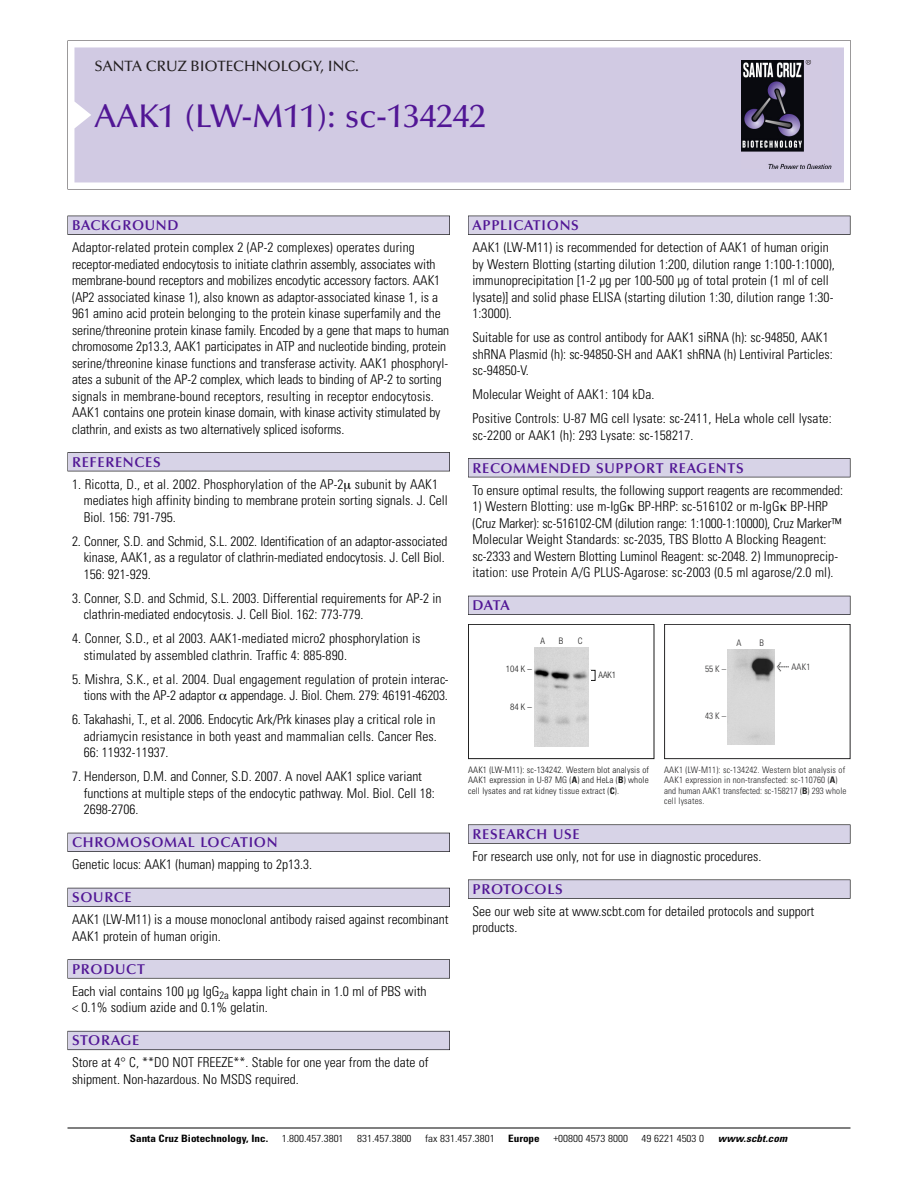
<style>
.page{position:relative;width:918px;height:1188px;background:#fff}
.page>*{position:absolute;margin:0;border:0;box-sizing:border-box;transform-origin:0 0}
.t1{font:500 33px "Optima";color:#511695}
.t2{font:500 15px "Optima";color:#231f20}
.t3{font:600 14.25px "Optima";letter-spacing:.05em;color:#511695}
.t4{font:300 condensed 13.5px/16.5px "Univers";color:#000}
.t5{font:300 condensed 10.2px "Univers";color:#000;scale:1.1 1}
.t6{font:700 condensed 10.2px "Univers";color:#000;scale:1.1 1}
.t7{font:italic 700 condensed 10.2px "Univers";letter-spacing:.005em;color:#000;scale:1.1 1}
.t8{font:9px/10.5px "Univers Condensed Light+VQRAJW";letter-spacing:.015em;color:#272627}
.t9{font:9px/10.5px "Univers Condensed Light+EGZIRI";letter-spacing:.015em;color:#191919;text-align:justify}
.t10{font:9px "Helvetica Neue Light Cond+EKNBMA";color:#191919}
.s1{font-family:"Meta Plus Book Roman+ZENAOG";font-size:10.5px}
.s2{font-family:"Univers Condensed Bold+CTVEPO"}
.s3{font-family:"Univers Condensed Bold+UIXAXF"}
</style>
<div class="page">
<svg style="left:68px;top:40px;width:783px;height:149px"></svg>
<div style="left:74px;top:47px;width:770px;height:135px;background:#d1cae3"></div>
<img style="left:741px;top:60px;width:90px;height:108px">
<div style="left:68px;top:216px;width:382px;height:19px;background:#525155"></div>
<div style="left:68px;top:216px;width:381px;height:18px;background:#d7d3e7"></div>
<div style="left:68px;top:452px;width:382px;height:19px;background:#525155"></div>
<div style="left:68px;top:453px;width:381px;height:18px;background:#d7d3e7"></div>
<div style="left:68px;top:833px;width:382px;height:19px;background:#525158"></div>
<div style="left:68px;top:833px;width:381px;height:18px;background:#d7d3e7"></div>
<div style="left:68px;top:888px;width:382px;height:19px;background:#54535a"></div>
<div style="left:68px;top:888px;width:381px;height:18px;background:#d7d3e7"></div>
<svg style="left:68px;top:959px;width:382px;height:20px"></svg>
<div style="left:68px;top:960px;width:381px;height:18px;background:#d7d3e7"></div>
<div style="left:68px;top:1031px;width:382px;height:19px;background:#66646e"></div>
<div style="left:68px;top:1031px;width:381px;height:18px;background:#d7d3e7"></div>
<div style="left:468px;top:216px;width:382px;height:19px;background:#525155"></div>
<div style="left:468px;top:216px;width:382px;height:18px;background:#d7d3e7"></div>
<div style="left:468px;top:458px;width:382px;height:19px;background:#525155"></div>
<div style="left:468px;top:459px;width:382px;height:18px;background:#d7d3e7"></div>
<div style="left:468px;top:596px;width:382px;height:19px;background:#525158"></div>
<div style="left:468px;top:596px;width:382px;height:18px;background:#d7d3e7"></div>
<svg style="left:468px;top:824px;width:382px;height:20px"></svg>
<div style="left:468px;top:825px;width:382px;height:18px;background:#d7d3e7"></div>
<div style="left:468px;top:880px;width:382px;height:19px;background:#575759"></div>
<div style="left:468px;top:880px;width:382px;height:18px;background:#d7d3e7"></div>
<hr style="left:68px;top:1128px;width:782px;height:1px;background:#000">
<div style="left:468px;top:624px;width:186px;height:135px;border:1px solid #191919"></div>
<img style="left:534px;top:647px;width:55px;height:99px">
<div style="left:590px;top:670px;width:5px;height:11px;border:1px solid #191919"></div>
<div style="left:664px;top:624px;width:186px;height:135px;border:1px solid #272627"></div>
<img style="left:727px;top:649px;width:48px;height:96px">
<p class="t2" style="left:94px;top:61px;width:266px">SANTA CRUZ BIOTECHNOLOGY, INC.</p>
<h1 class="t1" style="left:94px;top:103px;width:393px">AAK1 (LW-M11): sc-134242</h1>
<p class="t3" style="left:72px;top:219px;width:108px">BACKGROUND</p>
<p class="t4" style="left:72px;top:240px;width:379px">Adaptor-related protein complex 2 (AP-2 complexes) operates during receptor-mediated endocytosis to initiate clathrin assembly, associates with membrane-bound receptors and mobilizes encodytic accessory factors. AAK1 (AP2 associated kinase 1), also known as adaptor-associated kinase 1, is a 961 amino acid protein belonging to the protein kinase superfamily and the serine/threonine protein kinase family. Encoded by a gene that maps to human chromosome 2p13.3, AAK1 participates in ATP and nucleotide binding, protein serine/threonine kinase functions and transferase activity. AAK1 phosphoryl&shy;ates a subunit of the AP-2 complex, which leads to binding of AP-2 to sorting signals in membrane-bound receptors, resulting in receptor endocytosis.<br>AAK1 contains one protein kinase domain, with kinase activity stimulated by clathrin, and exists as two alternatively spliced isoforms.</p>
<p class="t3" style="left:72px;top:456px;width:90px">REFERENCES</p>
<p class="t4" style="left:84px;top:477px;width:366px;text-indent:-12px">1. Ricotta, D., et al. 2002. Phosphorylation of the AP-2 subunit by AAK1 mediates high affinity binding to membrane protein sorting signals. J. Cell<br>Biol. 156: 791-795.</p>
<p class="t4" style="left:84px;top:534px;width:365px;text-indent:-12px">2. Conner, S.D. and Schmid, S.L. 2002. Identification of an adaptor-associated kinase, AAK1, as a regulator of clathrin-mediated endocytosis. J. Cell Biol.<br>156: 921-929.</p>
<p class="t4" style="left:84px;top:591px;width:359px;text-indent:-12px">3. Conner, S.D. and Schmid, S.L. 2003. Differential requirements for AP-2 in clathrin-mediated endocytosis. J. Cell Biol. 162: 773-779.</p>
<p class="t4" style="left:84px;top:631px;width:338px;text-indent:-12px">4. Conner, S.D., et al 2003. AAK1-mediated micro2 phosphorylation is stimulated by assembled clathrin. Traffic 4: 885-890.</p>
<p class="t4" style="left:72px;top:672px;width:378px;text-align:right">5. Mishra, S.K., et al. 2004. Dual engagement regulation of protein interac&shy;tions with the AP-2 adaptor appendage. J. Biol. Chem. 279: 46191-46203.</p>
<p class="t4" style="left:84px;top:712px;width:355px;text-align:justify;text-indent:-12px">6. Takahashi, T., et al. 2006. Endocytic Ark/Prk kinases play a critical role in adriamycin resistance in both yeast and mammalian cells. Cancer Res.<br>66: 11932-11937.</p>
<p class="t4" style="left:84px;top:769px;width:353px;text-indent:-12px">7. Henderson, D.M. and Conner, S.D. 2007. A novel AAK1 splice variant functions at multiple steps of the endocytic pathway. Mol. Biol. Cell 18:<br>2698-2706.</p>
<p class="t3" style="left:72px;top:837px;width:207px">CHROMOSOMAL LOCATION</p>
<p class="t4" style="left:72px;top:857px;width:242px">Genetic locus: AAK1 (human) mapping to 2p13.3.</p>
<p class="t3" style="left:72px;top:892px;width:61px">SOURCE</p>
<p class="t4" style="left:72px;top:912px;width:378px">AAK1 (LW-M11) is a mouse monoclonal antibody raised against recombinant<br>AAK1 protein of human origin.</p>
<p class="t3" style="left:72px;top:963px;width:74px">PRODUCT</p>
<p class="t4" style="left:72px;top:984px;width:356px">Each vial contains 100 µg IgG<sub>2a</sub> kappa light chain in 1.0 ml of PBS with &lt; 0.1% sodium azide and 0.1% gelatin.</p>
<p class="t3" style="left:72px;top:1035px;width:69px">STORAGE</p>
<p class="t4" style="left:72px;top:1055px;width:358px">Store at 4° C, **DO NOT FREEZE**. Stable for one year from the date of shipment. Non-hazardous. No MSDS required.</p>
<p class="t3" style="left:473px;top:219px;width:108px">APPLICATIONS</p>
<p class="t4" style="left:473px;top:240px;width:364px">AAK1 (LW-M11) is recommended for detection of AAK1 of human origin by Western Blotting (starting dilution 1:200, dilution range 1:100-1:1000), immunoprecipitation [1-2 µg per 100-500 µg of total protein (1 ml of cell lysate)] and solid phase ELISA (starting dilution 1:30, dilution range 1:30- 1:3000).</p>
<p class="t4" style="left:473px;top:330px;width:362px">Suitable for use as control antibody for AAK1 siRNA (h): sc-94850, AAK1 shRNA Plasmid (h): sc-94850-SH and AAK1 shRNA (h) Lentiviral Particles: sc-94850-V.</p>
<p class="t4" style="left:473px;top:383px;width:361px;line-height:24px">Molecular Weight of AAK1: 104 kDa.<br>Positive Controls: U-87 MG cell lysate: sc-2411, HeLa whole cell lysate:</p>
<p class="t4" style="left:473px;top:428px;width:222px">sc-2200 or AAK1 (h): 293 Lysate: sc-158217.</p>
<p class="t3" style="left:473px;top:462px;width:273px">RECOMMENDED SUPPORT REAGENTS</p>
<p class="t4" style="left:473px;top:483px;width:372px">To ensure optimal results, the following support reagents are recommended:</p>
<p class="t4" style="left:473px;top:499px;width:370px">1) Western Blotting: use m-IgG BP-HRP: sc-516102 or m-IgG BP-HRP (Cruz Marker): sc-516102-CM (dilution range: 1:1000-1:10000), Cruz Marker™ Molecular Weight Standards: sc-2035, TBS Blotto A Blocking Reagent: sc-2333 and Western Blotting Luminol Reagent: sc-2048. 2) Immunoprecip&shy;itation: use Protein A/G PLUS-Agarose: sc-2003 (0.5 ml agarose/2.0 ml).</p>
<p class="t3" style="left:473px;top:600px;width:39px">DATA</p>
<p class="t10" style="left:540px;top:637px;width:6px">A</p>
<p class="t10" style="left:559px;top:637px;width:6px">B</p>
<p class="t10" style="left:578px;top:637px;width:6px">C</p>
<p class="t10" style="left:506px;top:666px;width:28px">104 K –</p>
<p class="t10" style="left:510px;top:704px;width:23px">84K–</p>
<p class="t10" style="left:599px;top:671px;width:19px">AAK1</p>
<p class="t8" style="left:705px;top:665px;width:22px">55K–</p>
<p class="t8" style="left:705px;top:711px;width:22px">43K–</p>
<p class="t8" style="left:737px;top:639px;width:7px">A</p>
<p class="t8" style="left:760px;top:639px;width:6px">B</p>
<p class="t8" style="left:777px;top:662px;width:35px"><span class="s1">&lt;</span> AAK1</p>
<p class="t9" style="left:468px;top:765px;width:182px">AAK1 (LW-M11): sc-134242. Western blot analysis of AAK1 expression in U-87 MG (<span class="s2">A</span>) and HeLa (<span class="s2">B</span>) whole cell lysates and rat kidney tissue extract (<span class="s2">C</span>).</p>
<p class="t8" style="left:664px;top:765px;width:184px">AAK1 (LW-M11): sc-134242. Western blot analysis of AAK1 expression in non-transfected: sc-110760 (<span class="s3">A</span>) and human AAK1 transfected: sc-158217 (<span class="s3">B</span>) 293 whole cell lysates.</p>
<p class="t3" style="left:473px;top:828px;width:109px">RESEARCH USE</p>
<p class="t4" style="left:473px;top:849px;width:290px">For research use only, not for use in diagnostic procedures.</p>
<p class="t3" style="left:473px;top:883px;width:92px">PROTOCOLS</p>
<p class="t4" style="left:473px;top:904px;width:343px">See our web site at www.scbt.com for detailed protocols and support products.</p>
<p class="t6" style="left:130px;top:1135px;width:127px">Santa Cruz Biotechnology, Inc.</p>
<p class="t5" style="left:282px;top:1135px;width:58px">1.800.457.3801</p>
<p class="t5" style="left:357px;top:1135px;width:51px">831.457.3800</p>
<p class="t5" style="left:425px;top:1135px;width:65px">fax 831.457.3801</p>
<p class="t6" style="left:508px;top:1135px;width:30px">Europe</p>
<p class="t5" style="left:553px;top:1135px;width:69px">+00800 4573 8000</p>
<p class="t5" style="left:642px;top:1135px;width:58px">49 6221 4503 0</p>
<p class="t7" style="left:718px;top:1135px;width:64px">www.scbt.com</p>
</div>
